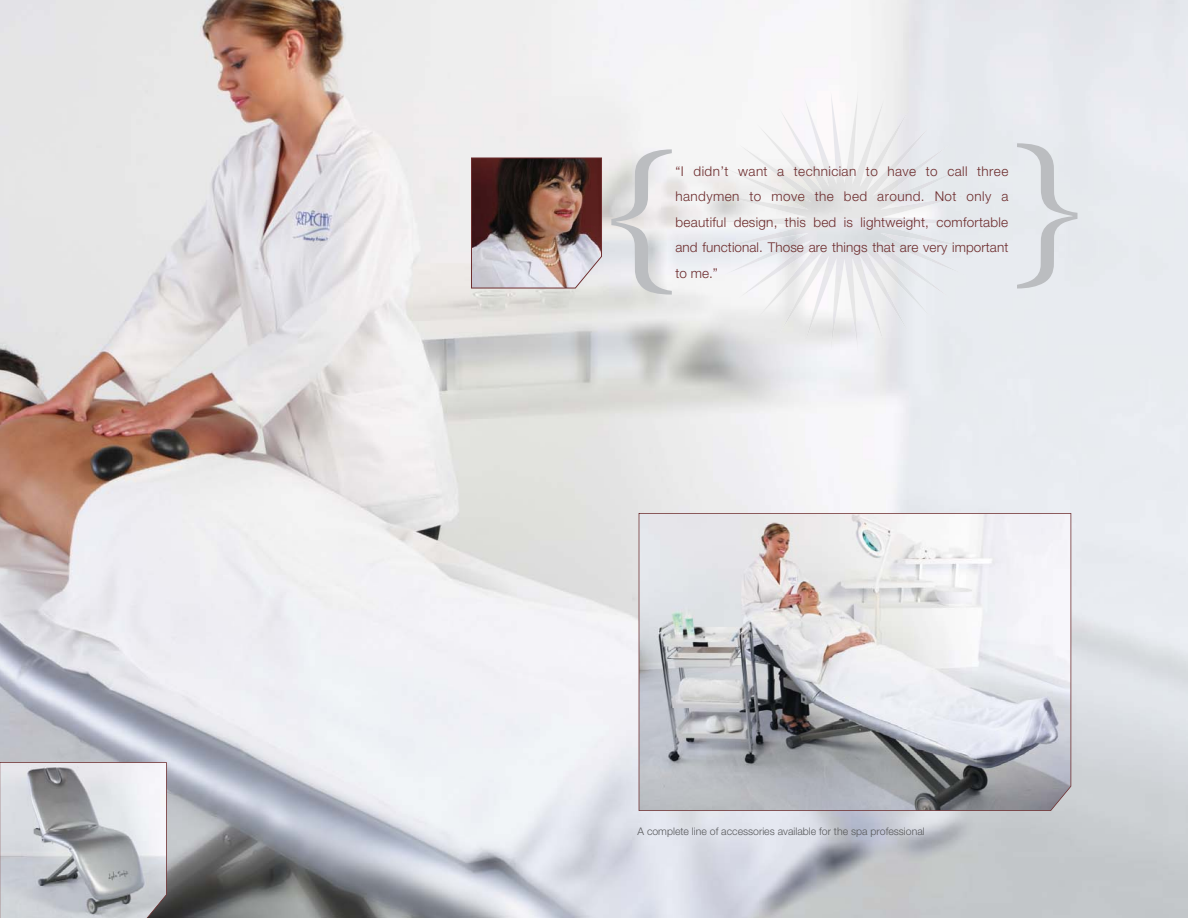
<style>
.page{position:relative;width:1188px;height:918px;background:#fff}
.page>*{position:absolute;margin:0;border:0;box-sizing:border-box;transform-origin:0 0}
.t1{font:169.95px "Times";color:#bbbdc0}
.t2{font:300 13.5px/25.5px "Helvetica Neue";letter-spacing:.03em;color:#6d2c2d}
.t3{font:300 10.5px "Helvetica Neue";color:#58595b}
</style>
<div class="page">
<img style="left:0;top:0;width:1188px;height:918px">
<img style="left:714px;top:92px;width:261px;height:259px">
<svg style="left:639px;top:513px;width:432px;height:298px"></svg>
<svg style="left:0;top:762px;width:167px;height:156px;background:#bfc0c4"></svg>
<img style="left:471px;top:158px;width:131px;height:131px">
<h1 class="t1" style="left:682px;top:307px;width:83px;rotate:-180deg">}</h1>
<p class="t2" style="left:676px;top:159px;width:334px">“I didn’t want a technician to have to call three handymen to move the bed around. Not only a</p>
<p class="t2" style="left:676px;top:210px;width:334px;text-align:justify">beautiful design, this bed is lightweight, comfortable and functional. Those are things that are very important to me.”</p>
<h1 class="t1" style="left:1006px;top:131px;width:83px">}</h1>
<p class="t3" style="left:638px;top:827px;width:289px">A complete line of accessories available for the spa professional</p>
</div>
